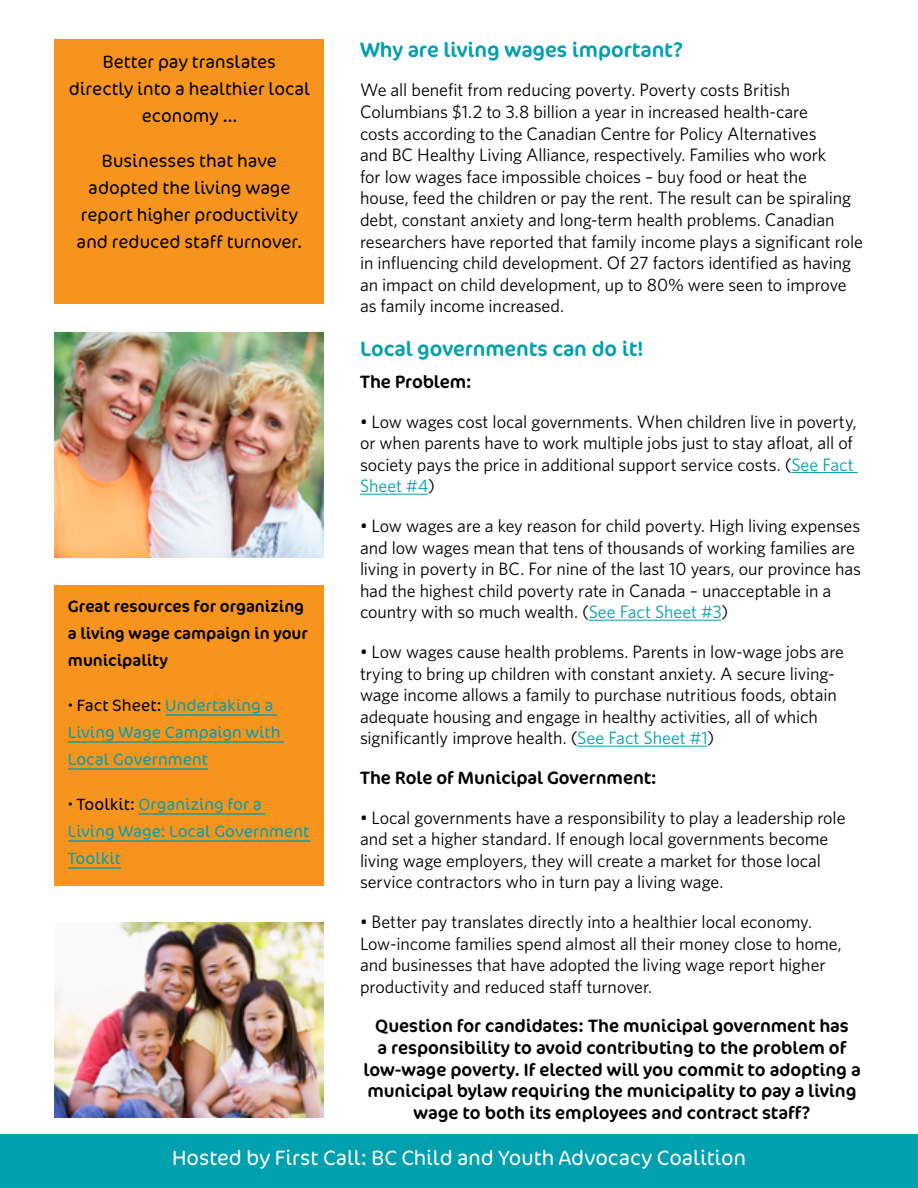
<style>
.page{position:relative;width:918px;height:1188px;background:#fff}
.page>*{position:absolute;margin:0;border:0;box-sizing:border-box;transform-origin:0 0}
.t1{font:21px "Cocon OT";color:#00a0af}
.t2{font:300 21px "Cocon OT";color:#fff}
.t3{font:18px/21.6px "Whitney";letter-spacing:-.005em;color:#000}
.t4{font:18px/21.6px "Cocon OT";letter-spacing:-.005em;color:#000;text-align:center}
.t5{font:300 18px/27px "Cocon OT";color:#000;text-align:center}
.t6{font:300 16.5px/27px "Cocon OT";letter-spacing:.005em;color:#00a0af}
.t7{font:16.5px/27px "Cocon OT";color:#000}
.s1{color:#00a0af}
.s2{color:#000}
</style>
<div class="page">
<hr style="left:791px;top:472px;width:67px;height:1px;background:#00a0af">
<hr style="left:360px;top:494px;width:68px;height:1px;background:#00a0af">
<hr style="left:589px;top:620px;width:132px;height:1px;background:#00a0af">
<hr style="left:577px;top:746px;width:130px;height:1px;background:#00a0af">
<div style="left:0;top:1134px;width:918px;height:54px;background:#00a0af"></div>
<div style="left:54px;top:585px;width:270px;height:301px;background:#f7941e"></div>
<hr style="left:165px;top:714px;width:112px;height:2px;background:#00a0af">
<hr style="left:68px;top:741px;width:216px;height:2px;background:#00a0af">
<hr style="left:68px;top:768px;width:140px;height:2px;background:#00a0af">
<hr style="left:139px;top:813px;width:126px;height:2px;background:#00a0af">
<hr style="left:68px;top:840px;width:242px;height:2px;background:#00a0af">
<hr style="left:68px;top:867px;width:53px;height:2px;background:#00a0af">
<div style="left:55px;top:40px;width:269px;height:264px;background:#f7941e"></div>
<img style="left:54px;top:332px;width:270px;height:225px">
<img style="left:54px;top:923px;width:270px;height:194px">
<p class="t1" style="left:360px;top:37px;width:324px">Why are living wages important?</p>
<p class="t3" style="left:360px;top:79px;width:505px">We all benefit from reducing poverty. Poverty costs British Columbians $1.2 to 3.8 billion a year in increased health-care<br>costs according to the Canadian Centre for Policy Alternatives<br>and BC Healthy Living Alliance, respectively. Families who work<br>for low wages face impossible choices – buy food or heat the<br>house, feed the children or pay the rent. The result can be spiraling debt, constant anxiety and long-term health problems. Canadian researchers have reported that family income plays a significant role in influencing child development. Of 27 factors identified as having an impact on child development, up to 80% were seen to improve as family income increased.</p>
<p class="t1" style="left:360px;top:336px;width:285px">Local governments can do it!</p>
<p class="t4" style="left:360px;top:371px;width:113px">The Problem:</p>
<p class="t3" style="left:360px;top:410px;width:498px">• Low wages cost local governments. When children live in poverty, or when parents have to work multiple jobs just to stay afloat, all of society pays the price in additional support service costs. (<span class="s1">See Fact Sheet #4</span>)</p>
<p class="t3" style="left:360px;top:514px;width:502px">• Low wages are a key reason for child poverty. High living expenses and low wages mean that tens of thousands of working families are living in poverty in BC. For nine of the last 10 years, our province has had the highest child poverty rate in Canada – unacceptable in a country with so much wealth. (<span class="s1">See Fact Sheet #3</span>)</p>
<p class="t3" style="left:360px;top:640px;width:486px">• Low wages cause health problems. Parents in low-wage jobs are trying to bring up children with constant anxiety. A secure living&shy;wage income allows a family to purchase nutritious foods, obtain adequate housing and engage in healthy activities, all of which significantly improve health. (<span class="s1">See Fact Sheet #1</span>)</p>
<p class="t4" style="left:360px;top:767px;width:298px">The Role of Municipal Government:</p>
<p class="t3" style="left:360px;top:806px;width:487px">• Local governments have a responsibility to play a leadership role and set a higher standard. If enough local governments become living wage employers, they will create a market for those local service contractors who in turn pay a living wage.</p>
<p class="t3" style="left:360px;top:910px;width:483px">• Better pay translates directly into a healthier local economy.<br>Low-income families spend almost all their money close to home, and businesses that have adopted the living wage report higher productivity and reduced staff turnover.</p>
<p class="t4" style="left:363px;top:1016px;width:499px">Question for candidates: The municipal government has<br>a responsibility to avoid contributing to the problem of low-wage poverty. If elected will you commit to adopting a municipal bylaw requiring the municipality to pay a living wage to both its employees and contract staff?</p>
<p class="t2" style="left:172px;top:1145px;width:575px">Hosted by First Call: BC Child and Youth Advocacy Coalition</p>
<p class="t5" style="left:69px;top:49px;width:243px">Better pay translates directly into a healthier local economy …</p>
<p class="t5" style="left:77px;top:148px;width:227px">Businesses that have adopted the living wage report higher productivity and reduced staff turnover.</p>
<p class="t7" style="left:68px;top:593px;width:241px">Great resources for organizing a living wage campaign in your municipality</p>
<p class="t6" style="left:68px;top:692px;width:214px"><span class="s2">• Fact Sheet:</span> Undertaking a<br>Living Wage Campaign with<br>Local Government</p>
<p class="t6" style="left:68px;top:791px;width:243px"><span class="s2">• Toolkit:</span> Organizing for a<br>Living Wage: Local Government<br>Toolkit</p>
</div>
